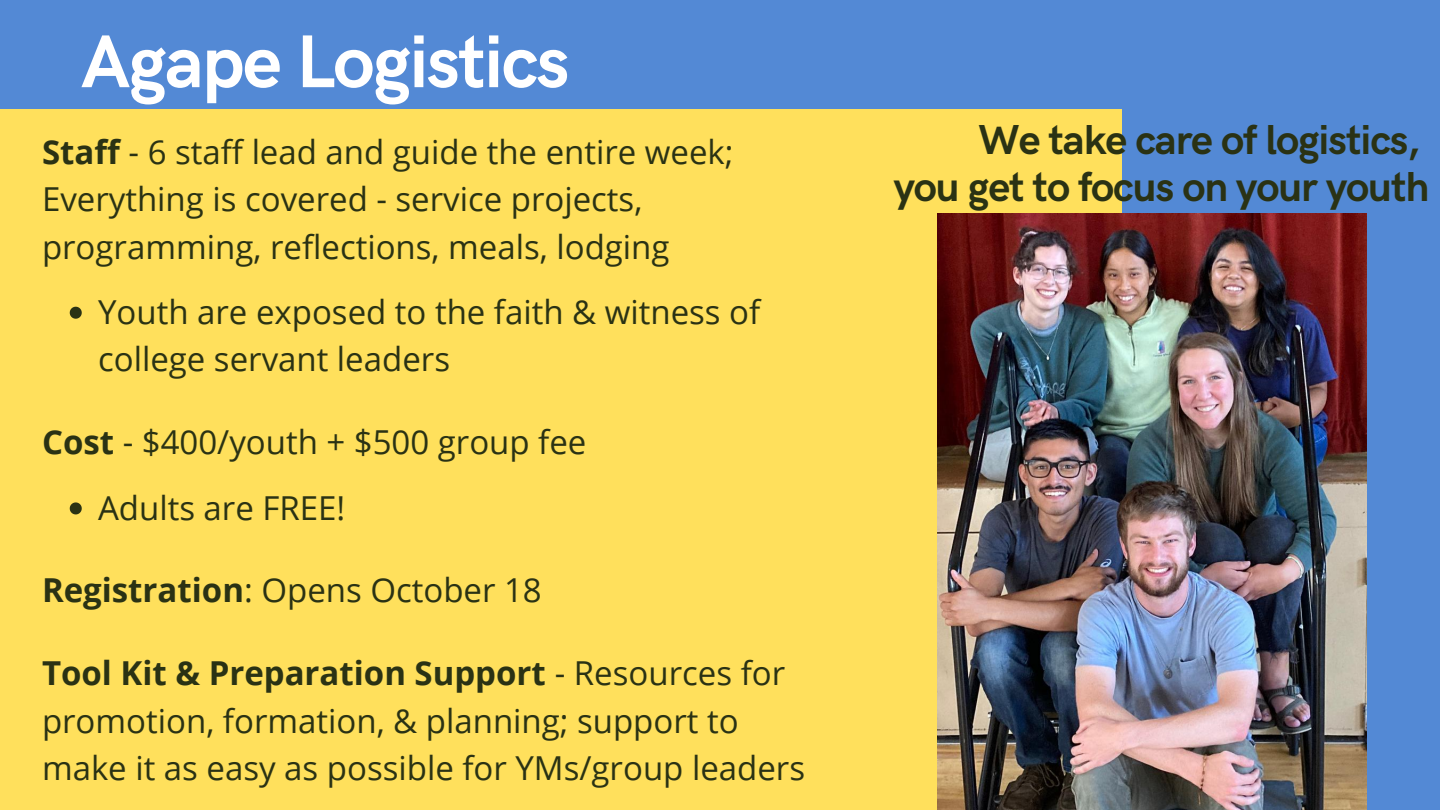
<style>
.page{position:relative;width:1440px;height:810px;background:#5389d5}
.page>*{position:absolute;margin:0;border:0;box-sizing:border-box;transform-origin:0 0}
.t1{font:700 75px "HK Grotesk";letter-spacing:-.025em;color:#fff}
.t2{font:700 42px/46.5px "HK Grotesk";letter-spacing:-.025em;color:#2a3214;text-align:right}
.t3{font:33px/47.2px "Open Sans";color:#2a3214}
.s1{font-weight:700}
</style>
<div class="page">
<div style="left:0;top:109px;width:1122px;height:701px;background:#ffe05c"></div>
<img style="left:937px;top:214px;width:429px;height:596px">
<svg style="left:70px;top:307px;width:12px;height:12px"></svg>
<svg style="left:70px;top:502px;width:12px;height:12px"></svg>
<h1 class="t1" style="left:81px;top:20px;width:490px">Agape Logistics</h1>
<p class="t3" style="left:42px;top:128px;width:693px"><span class="s1">Staff</span> - 6 staff lead and guide the entire week;<br>Everything is covered - service projects, programming, reflections, meals, lodging</p>
<p class="t3" style="left:98px;top:288px;width:664px">Youth are exposed to the faith &amp; witness of college servant leaders</p>
<p class="t3" style="left:42px;top:418px;width:546px"><span class="s1">Cost</span> - $400/youth + $500 group fee</p>
<p class="t3" style="left:98px;top:483px;width:249px">Adults are FREE!</p>
<p class="t3" style="left:42px;top:566px;width:501px"><span class="s1">Registration</span>: Opens October 18</p>
<p class="t3" style="left:42px;top:649px;width:765px"><span class="s1">Tool Kit &amp; Preparation Support</span> - Resources for promotion, formation, &amp; planning; support to make it as easy as possible for YMs/group leaders</p>
<p class="t2" style="left:894px;top:119px;width:537px">We take care of logistics,<br>you get to focus on your youth</p>
</div>
